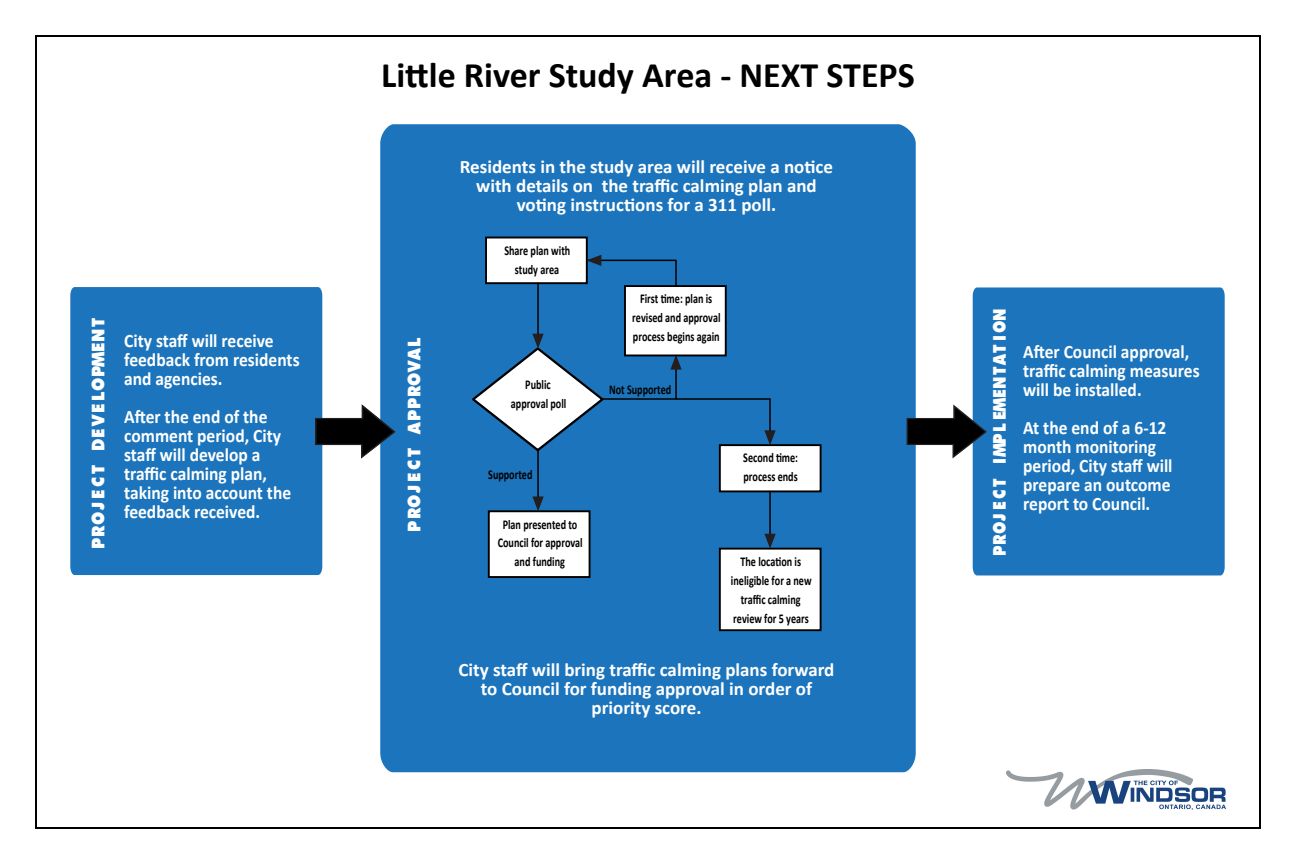
<style>
.page{position:relative;width:1296px;height:864px;background:#fff}
.page>*{position:absolute;margin:0;border:0;box-sizing:border-box;transform-origin:0 0}
.t1{font:700 36px "Calibri";color:#000}
.t2{font:700 19px/19px "Calibri";color:#fff;scale:.92 1}
.t3{font:700 19px/19px "Calibri";color:#fff;text-align:center}
.t4{font:900 17.5px "Futura BT";color:#fff;scale:.9 1}
.t5{font:900 17.5px "Futura BT";color:#fff;scale:.84 1}
.t6{font:700 13.45px/18.9px "Calibri";color:#000;text-align:center;scale:.76 1}
</style>
<div class="page">
<img style="left:1006px;top:769px;width:220px;height:40px">
<div style="left:70px;top:287px;width:252px;height:288px;background:#1c75bc"></div>
<div style="left:380px;top:124px;width:536px;height:648px;background:#1c75bc"></div>
<div style="left:973px;top:287px;width:252px;height:288px;background:#1c75bc"></div>
<svg style="left:907px;top:404px;width:80px;height:54px"></svg>
<svg style="left:315px;top:404px;width:80px;height:54px"></svg>
<div style="left:486px;top:238px;width:101px;height:45px;background:#fff"></div>
<div style="left:485px;top:237px;width:103px;height:47px;border:2px solid #000"></div>
<div style="left:489px;top:511px;width:101px;height:66px;background:#fff"></div>
<div style="left:488px;top:510px;width:103px;height:68px;border:2px solid #000"></div>
<hr style="left:537px;top:283px;width:2px;height:57px;background:#000">
<svg style="left:469px;top:331px;width:137px;height:122px"></svg>
<hr style="left:537px;top:450px;width:2px;height:50px;background:#000">
<svg style="left:530px;top:493px;width:16px;height:20px"></svg>
<div style="left:625px;top:286px;width:101px;height:69px;background:#fff"></div>
<div style="left:624px;top:285px;width:103px;height:71px;border:2px solid #000"></div>
<div style="left:720px;top:445px;width:101px;height:46px;background:#fff"></div>
<div style="left:719px;top:444px;width:103px;height:48px;border:2px solid #000"></div>
<div style="left:720px;top:549px;width:101px;height:81px;background:#fff"></div>
<div style="left:719px;top:548px;width:103px;height:83px;border:2px solid #000"></div>
<hr style="left:675px;top:355px;width:2px;height:43px;background:#000">
<svg style="left:668px;top:353px;width:17px;height:20px"></svg>
<hr style="left:769px;top:399px;width:2px;height:40px;background:#000">
<svg style="left:761px;top:427px;width:17px;height:20px"></svg>
<hr style="left:769px;top:491px;width:2px;height:51px;background:#000">
<svg style="left:762px;top:531px;width:16px;height:20px"></svg>
<hr style="left:602px;top:398px;width:168px;height:2px;background:#000">
<svg style="left:581px;top:252px;width:97px;height:36px;background:#266faa"></svg>
<p class="t4" style="left:88px;top:451px;width:149px;rotate:-90deg">D E V E OL MP NE T</p>
<p class="t4" style="left:88px;top:549px;width:94px;rotate:-90deg">PROJECT</p>
<p class="t2" style="left:124px;top:332px;width:192px">City staff will receive feedback from residents and agencies.</p>
<p class="t2" style="left:124px;top:408px;width:183px">After the end of the comment period, City staff will develop a traffic calming plan, taking into account the feedback received.</p>
<h1 class="t1" style="left:381px;top:52px;width:535px">Little River Study Area - NEXT STEPS</h1>
<p class="t3" style="left:460px;top:157px;width:375px">Residents in the study area will receive a notice with details on the traffic calming plan and voting instructions for a 311 poll.</p>
<p class="t4" style="left:404px;top:434px;width:108px;rotate:-90deg">APPROVAL</p>
<p class="t4" style="left:404px;top:532px;width:94px;rotate:-90deg">PROJECT</p>
<p class="t6" style="left:504px;top:241px;width:88px">Share plan with study area</p>
<p class="t6" style="left:511px;top:375px;width:74px">Public approval poll</p>
<p class="t6" style="left:488px;top:465px;width:60px">Supported</p>
<p class="t6" style="left:498px;top:515px;width:113px">Plan presented to<br>Council for approval and funding</p>
<p class="t6" style="left:632px;top:289px;width:118px">First time: plan is revised and approval process begins again</p>
<p class="t6" style="left:609px;top:380px;width:83px">Not Supported</p>
<p class="t6" style="left:743px;top:449px;width:74px;line-height:19px;text-align:left">Second time: process ends</p>
<p class="t6" style="left:731px;top:552px;width:108px">The location is ineligible for a new traffic calming review for 5 years</p>
<p class="t3" style="left:459px;top:661px;width:377px">City staff will bring traffic calming plans forward to Council for funding approval in order of priority score.</p>
<p class="t5" style="left:989px;top:464px;width:185px;rotate:-90deg">MI P L ME NE AT T OI N</p>
<p class="t5" style="left:989px;top:556px;width:93px;rotate:-90deg">P OR JECT</p>
<p class="t2" style="left:1023px;top:342px;width:193px">After Council approval, traffic calming measures will be installed.</p>
<p class="t2" style="left:1023px;top:418px;width:164px">At the end of a 6-12 month monitoring period, City staff will prepare an outcome report to Council.</p>
</div>
